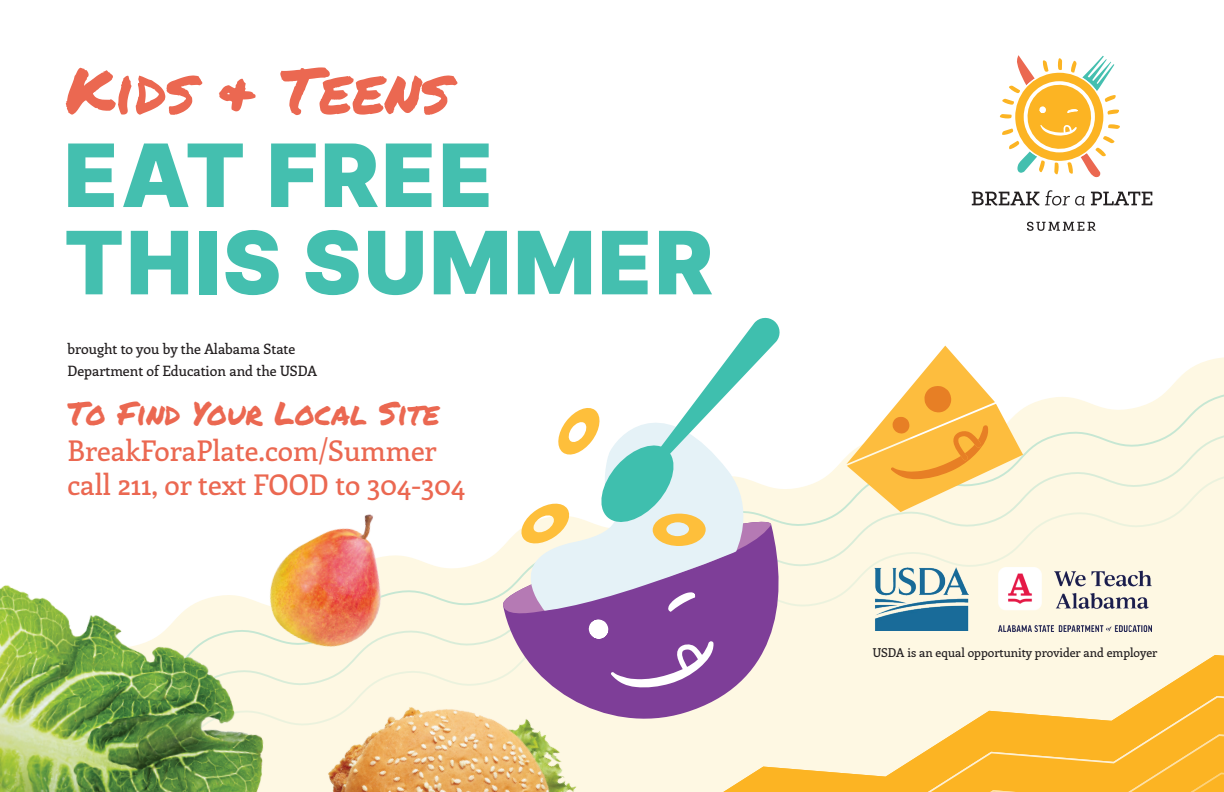
<style>
.page{position:relative;width:1224px;height:792px;background:#fff}
.page>*{position:absolute;margin:0;border:0;box-sizing:border-box;transform-origin:0 0}
.t1{font:87.4px/87.4px "Inter";letter-spacing:.03em;color:#44bfaf}
.t2{font:63.6px "Permanent Marker";color:#eb6851}
.t3{font:32px "Permanent Marker";color:#eb6851}
.t4{font:500 28px/34px "Enriqueta";color:#eb6851}
.t5{font:500 14px/22px "Enriqueta";color:#231f20}
.t6{font:500 12px "Enriqueta";color:#231f20}
</style>
<div class="page">
<svg style="left:421px;top:357px;width:803px;height:282px"></svg>
<div style="left:421px;top:639px;width:803px;height:39px;background:#fef8e3"></div>
<svg style="left:791px;top:678px;width:433px;height:38px;background:#fdebc0"></svg>
<svg style="left:621px;top:716px;width:603px;height:76px;background:#fccf71"></svg>
<svg style="left:972px;top:192px;width:67px;height:13px"></svg>
<svg style="left:1045px;top:190px;width:40px;height:15px"></svg>
<svg style="left:1091px;top:192px;width:61px;height:13px"></svg>
<svg style="left:1027px;top:222px;width:69px;height:9px"></svg>
<svg style="left:1000px;top:55px;width:120px;height:122px"></svg>
<svg style="left:621px;top:507px;width:170px;height:229px;background:#dcc8cf"></svg>
<svg style="left:498px;top:317px;width:283px;height:371px"></svg>
<svg style="left:846px;top:346px;width:177px;height:166px"></svg>
<img style="left:0;top:585px;width:272px;height:207px">
<img style="left:236px;top:514px;width:185px;height:165px">
<img style="left:272px;top:674px;width:349px;height:118px">
<img style="left:875px;top:567px;width:93px;height:64px">
<img style="left:999px;top:567px;width:153px;height:64px">
<h2 class="t2" style="left:65px;top:43px;width:387px">Kids &amp; Teens</h2>
<h1 class="t1" style="left:64px;top:130px;width:651px">EAT FREE<br>THIS SUMMER</h1>
<p class="t5" style="left:68px;top:337px;width:251px">brought to you by the Alabama State<br>Department of Education and the USDA</p>
<h3 class="t3" style="left:68px;top:390px;width:374px">To Find Your Local Site</h3>
<h3 class="t4" style="left:68px;top:434px;width:399px">BreakForaPlate.com/Summer call 211, or text FOOD to 304-304</h3>
<p class="t6" style="left:873px;top:645px;width:286px">USDA is an equal opportunity provider and employer</p>
</div>
